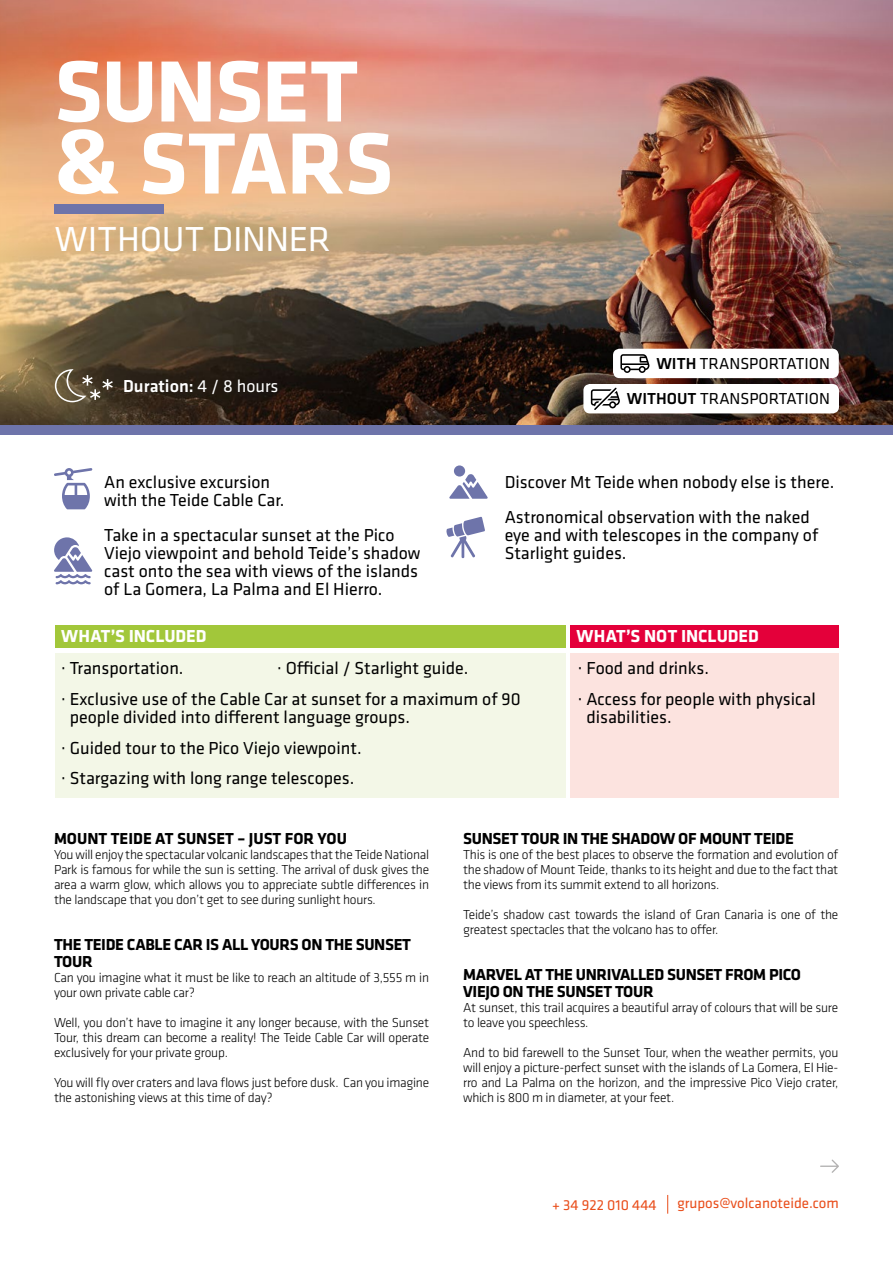
<style>
.page{position:relative;width:893px;height:1263px;background:#fff}
.page>*{position:absolute;margin:0;border:0;box-sizing:border-box;transform-origin:0 0}
.t1{font:700 90px/72px "Klavika";letter-spacing:-.015em;color:#fff}
.t2{font:36px "Klavika";letter-spacing:-.01em;color:#fff}
.t3{font:18px/18px "Klavika";color:#000}
.t4{font:700 18px "Klavika";color:#fff}
.t5{font:500 18px "Klavika";color:#fff}
.t6{font:700 16.5px/16.5px "Klavika";letter-spacing:-.02em;color:#000}
.t7{font:16.5px/35px "Klavika";color:#000;text-align:right}
.t8{font:700 16.5px "Klavika";color:#000}
.t9{font:15px "Klavika";color:#e94e1b}
.t10{font:300 13.5px/15px "Klavika";letter-spacing:-.02em;color:#000;text-align:justify}
.s1{font-family:"Neo Sans";font-size:85.5px}
.s2{font-weight:400}
.s3{font-weight:500}
</style>
<div class="page">
<img style="left:0;top:0;width:893px;height:426px">
<div style="left:54px;top:204px;width:109px;height:9px;background:#6e74aa"></div>
<svg style="left:667px;top:1195px;width:1px;height:19px"></svg>
<svg style="left:820px;top:1159px;width:19px;height:14px"></svg>
<div style="left:0;top:426px;width:893px;height:9px;background:#6e74aa"></div>
<svg style="left:54px;top:468px;width:38px;height:41px"></svg>
<div style="left:55px;top:625px;width:510px;height:23px;background:#a2c73a"></div>
<div style="left:55px;top:653px;width:510px;height:144px;background:#f3f7e7"></div>
<div style="left:570px;top:653px;width:269px;height:144px;background:#fce3df"></div>
<div style="left:570px;top:625px;width:269px;height:23px;background:#e4003a"></div>
<svg style="left:54px;top:537px;width:38px;height:47px"></svg>
<svg style="left:55px;top:369px;width:58px;height:33px;background:#6b604d"></svg>
<svg style="left:446px;top:517px;width:39px;height:41px"></svg>
<svg style="left:449px;top:474px;width:39px;height:25px"></svg>
<div style="left:454px;top:465px;width:11px;height:11px;background:#6e74aa;border-radius:50%"></div>
<div style="left:613px;top:349px;width:226px;height:29px;background:#fff;border-radius:7px"></div>
<svg style="left:620px;top:354px;width:29px;height:19px"></svg>
<div style="left:583px;top:384px;width:256px;height:29px;background:#fff;border-radius:7px"></div>
<svg style="left:591px;top:388px;width:29px;height:22px"></svg>
<h1 class="t1" style="left:54px;top:57px;width:341px">SUNSET <span class="s1">&amp;</span> STARS</h1>
<h2 class="t2" style="left:55px;top:219px;width:277px">WITHOUT DINNER</h2>
<h3 class="t5" style="left:123px;top:376px;width:157px">Duration: <span class="s2">4 / 8 hours</span></h3>
<h3 class="t3" style="left:104px;top:473px;width:182px">An exclusive excursion with the Teide Cable Car.</h3>
<h3 class="t3" style="left:104px;top:526px;width:318px">Take in a spectacular sunset at the Pico Viejo viewpoint and behold Teide’s shadow cast onto the sea with views of the islands of La Gomera, La Palma and El Hierro.</h3>
<p class="t7" style="left:627px;top:346px;width:205px"><span class="s3">WITH</span> TRANSPORTATION<br><span class="s3">WITHOUT</span> TRANSPORTATION</p>
<h3 class="t3" style="left:505px;top:465px;width:331px;line-height:35px">Discover Mt Teide when nobody else is there.<br>Astronomical observation with the naked</h3>
<h3 class="t3" style="left:505px;top:526px;width:315px">eye and with telescopes in the company of<br>Starlight guides.</h3>
<h3 class="t4" style="left:61px;top:626px;width:147px">WHAT’S INCLUDED</h3>
<h3 class="t4" style="left:577px;top:626px;width:184px">WHAT’S NOT INCLUDED</h3>
<h3 class="t3" style="left:61px;top:659px;width:124px">· Transportation.</h3>
<h3 class="t3" style="left:61px;top:653px;width:461px;line-height:30.8px;text-indent:216px">· Official / Starlight guide.<br>· Exclusive use of the Cable Car at sunset for a maximum of 90</h3>
<h3 class="t3" style="left:61px;top:702px;width:350px;line-height:30.8px;text-indent:8px">people divided into different language groups. · Guided tour to the Pico Viejo viewpoint.<br>· Stargazing with long range telescopes.</h3>
<h3 class="t3" style="left:578px;top:653px;width:239px;line-height:30.8px">· Food and drinks.<br>· Access for people with physical</h3>
<h3 class="t3" style="left:586px;top:708px;width:87px">disabilities.</h3>
<p class="t8" style="left:54px;top:829px;width:294px">MOUNT TEIDE AT SUNSET – JUST FOR YOU</p>
<p class="t10" style="left:54px;top:847px;width:377px">You will enjoy the spectacular volcanic landscapes that the Teide National Park is famous for while the sun is setting. The arrival of dusk gives the area a warm glow, which allows you to appreciate subtle differences in the landscape that you don’t get to see during sunlight hours.</p>
<p class="t6" style="left:54px;top:937px;width:358px">THE TEIDE CABLE CAR IS ALL YOURS ON THE SUNSET<br>TOUR</p>
<p class="t10" style="left:54px;top:970px;width:377px">Can you imagine what it must be like to reach an altitude of 3,555 m in your own private cable car?</p>
<p class="t10" style="left:54px;top:1015px;width:377px">Well, you don’t have to imagine it any longer because, with the Sunset Tour, this dream can become a reality! The Teide Cable Car will operate exclusively for your private group.</p>
<p class="t10" style="left:54px;top:1075px;width:377px">You will fly over craters and lava flows just before dusk. Can you imagine the astonishing views at this time of day?</p>
<p class="t6" style="left:463px;top:830px;width:332px">SUNSET TOUR IN THE SHADOW OF MOUNT TEIDE</p>
<p class="t10" style="left:463px;top:847px;width:377px">This is one of the best places to observe the formation and evolution of the shadow of Mount Teide, thanks to its height and due to the fact that the views from its summit extend to all horizons.</p>
<p class="t10" style="left:463px;top:907px;width:377px">Teide’s shadow cast towards the island of Gran Canaria is one of the greatest spectacles that the volcano has to offer.</p>
<p class="t6" style="left:463px;top:967px;width:339px">MARVEL AT THE UNRIVALLED SUNSET FROM PICO<br>VIEJO ON THE SUNSET TOUR</p>
<p class="t10" style="left:463px;top:1000px;width:377px">At sunset, this trail acquires a beautiful array of colours that will be sure to leave you speechless.</p>
<p class="t10" style="left:463px;top:1045px;width:377px">And to bid farewell to the Sunset Tour, when the weather permits, you will enjoy a picture-perfect sunset with the islands of La Gomera, El Hie&shy;rro and La Palma on the horizon, and the impressive Pico Viejo crater, which is 800 m in diameter, at your feet.</p>
<p class="t9" style="left:552px;top:1197px;width:106px">+ 34 922 010 444</p>
<p class="t9" style="left:677px;top:1195px;width:163px">grupos@volcanoteide.com</p>
</div>
